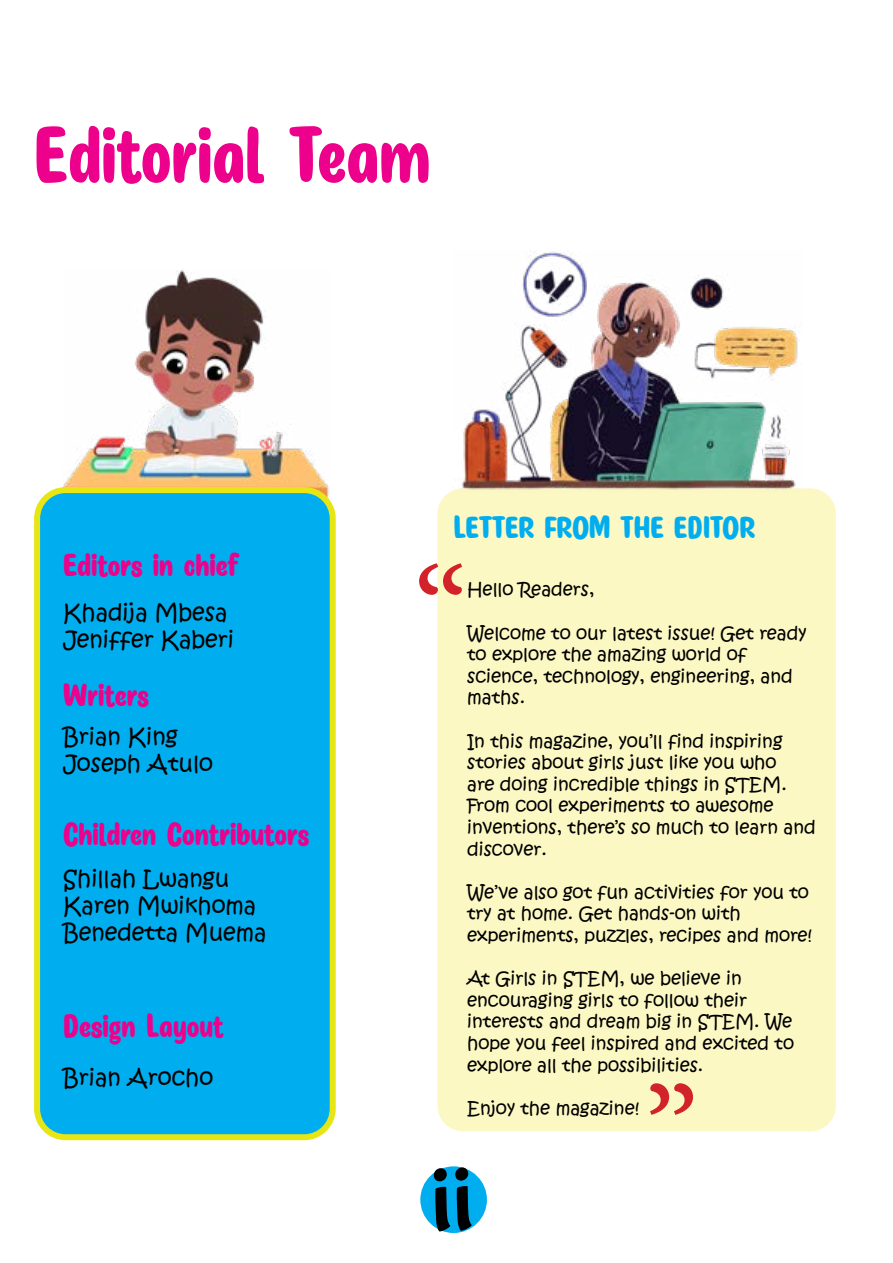
<style>
.page{position:relative;width:893px;height:1263px;background:#fff}
.page>*{position:absolute;margin:0;border:0;box-sizing:border-box;transform-origin:0 0}
.t1{font:136.5px "Minion Pro";color:#d2232a}
.t2{font:90px "Scholarly Ambition";color:#ec008c}
.t3{font:37.5px "Scholarly Ambition";color:#ec008c}
.t4{font:36px "Scholarly Ambition";color:#00aeef}
.t5{font:22.5px/27px "Kristen ITC";color:#000}
.t6{font:18px/21.6px "Kristen ITC";color:#000}
</style>
<div class="page">
<img style="left:63px;top:270px;width:267px;height:233px">
<div style="left:37px;top:490px;width:296px;height:647px;background:#00aeef;border-radius:28px"></div>
<div style="left:34px;top:487px;width:302px;height:653px;border:6px solid #e7e614;border-radius:28px"></div>
<div style="left:437px;top:488px;width:399px;height:643px;background:#fcf8c4;border-radius:26px"></div>
<img style="left:454px;top:251px;width:348px;height:239px">
<div style="left:420px;top:1166px;width:67px;height:67px;background:#00aeef;border-radius:50%"></div>
<svg style="left:434px;top:1167px;width:38px;height:64px"></svg>
<h2 class="t2" style="left:34px;top:109px;width:397px">Editorial Team</h2>
<h3 class="t3" style="left:63px;top:546px;width:176px">Editors in chief</h3>
<p class="t5" style="left:63px;top:599px;width:172px">Khadija Mbesa<br>Jeniffer Kaberi</p>
<h3 class="t3" style="left:63px;top:676px;width:87px">Writers</h3>
<p class="t5" style="left:63px;top:723px;width:151px">Brian King<br>Joseph Atulo</p>
<h3 class="t3" style="left:63px;top:815px;width:248px">Children Contributors</h3>
<p class="t5" style="left:63px;top:865px;width:205px">Shillah Lwangu<br>Karen Mwikhoma<br>Benedetta Muema</p>
<h3 class="t3" style="left:63px;top:1007px;width:162px">Design Layout</h3>
<p class="t5" style="left:63px;top:1064px;width:152px">Brian Arocho</p>
<h3 class="t4" style="left:454px;top:510px;width:304px">LETTER FROM THE EDITOR</h3>
<h1 class="t1" style="left:413px;top:526px;width:56px">“</h1>
<p class="t6" style="left:467px;top:579px;width:129px">Hello Readers,</p>
<p class="t6" style="left:467px;top:622px;width:341px">Welcome to our latest issue! Get ready to explore the amazing world of science, technology, engineering, and maths.</p>
<p class="t6" style="left:467px;top:730px;width:350px">In this magazine, you’ll find inspiring stories about girls just like you who<br>are doing incredible things in STEM.<br>From cool experiments to awesome inventions, there’s so much to learn and discover.</p>
<p class="t6" style="left:467px;top:882px;width:346px">We’ve also got fun activities for you to try at home. Get hands-on with experiments, puzzles, recipes and more!</p>
<p class="t6" style="left:467px;top:968px;width:328px">At Girls in STEM, we believe in encouraging girls to follow their interests and dream big in STEM. We hope you feel inspired and excited to explore all the possibilities.</p>
<p class="t6" style="left:467px;top:1098px;width:174px">Enjoy the magazine!</p>
<h1 class="t1" style="left:699px;top:1152px;width:56px;rotate:-180deg">“</h1>
</div>
